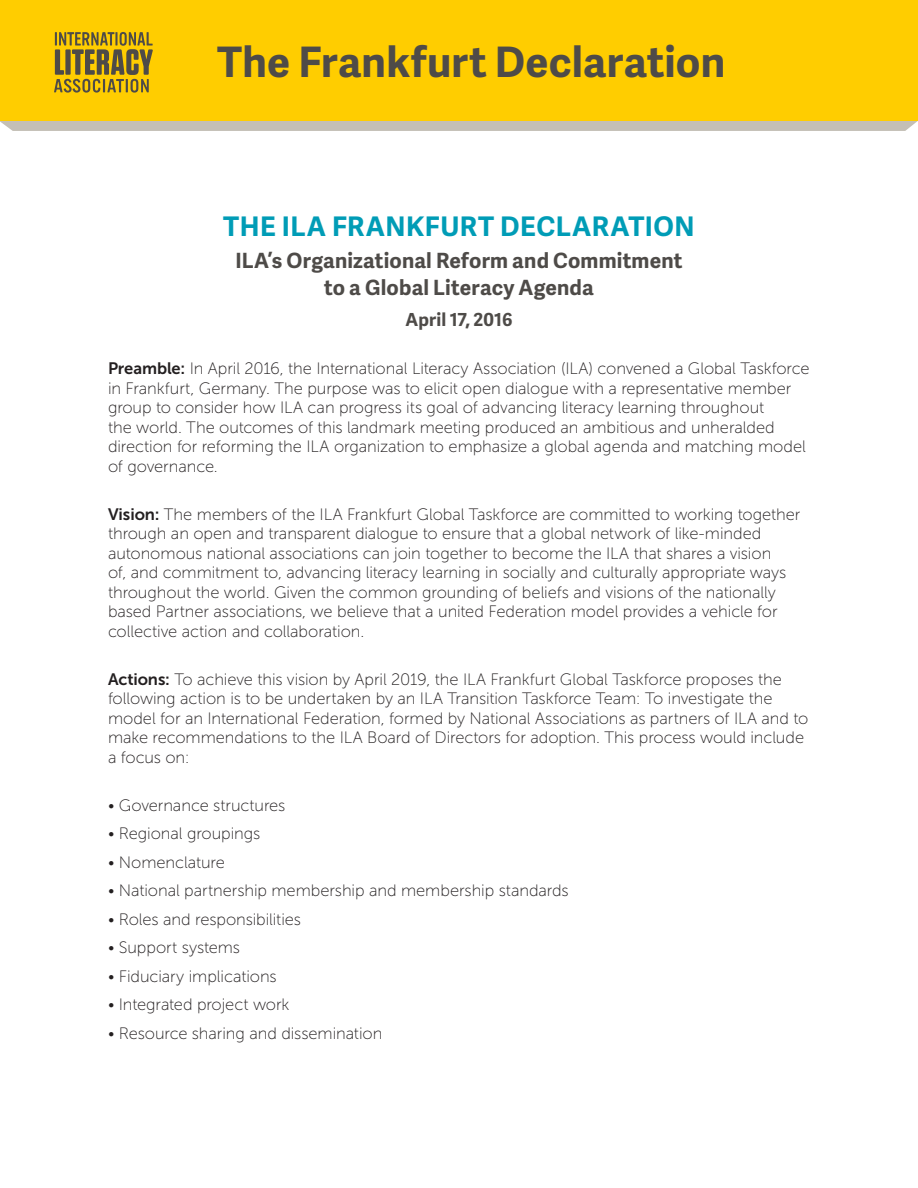
<style>
.page{position:relative;width:918px;height:1188px;background:#fff}
.page>*{position:absolute;margin:0;border:0;box-sizing:border-box;transform-origin:0 0}
.t1{font:700 42px "Adelle Sans";letter-spacing:.005em;color:#4e4b48}
.body_copy{font:700 27px "Adelle Sans";letter-spacing:.02em;color:#009cb6}
.body_copy-2{font:700 21px/27px "Adelle Sans";letter-spacing:.01em;color:#4e4b48;text-align:center}
.body_copy-3{font:700 18px "Adelle Sans";letter-spacing:.01em;color:#4e4b48}
.body_copy-4{font:16.5px/19.5px "Museo Sans 100";letter-spacing:-.005em;color:#231f20}
.s1{font-family:"Museo Sans 700"}
</style>
<div class="page">
<div style="left:0;top:121px;width:918px;height:10px;background:#c4bfb6"></div>
<div style="left:0;top:0;width:918px;height:121px;background:#ffcd00"></div>
<svg style="left:54px;top:32px;width:99px;height:61px"></svg>
<p class="t1" style="left:217px;top:31px;width:510px">The Frankfurt Declaration</p>
<p class="body_copy" style="left:223px;top:207px;width:473px">THE ILA FRANKFURT DECLARATION</p>
<p class="body_copy-2" style="left:235px;top:246px;width:449px">ILA’s Organizational Reform and Commitment to a Global Literacy Agenda</p>
<p class="body_copy-3" style="left:405px;top:307px;width:109px">April 17, 2016</p>
<p class="body_copy-4" style="left:108px;top:359px;width:703px"><span class="s1">Preamble:</span> In April 2016, the International Literacy Association (ILA) convened a Global Taskforce in Frankfurt, Germany. The purpose was to elicit open dialogue with a representative member group to consider how ILA can progress its goal of advancing literacy learning throughout<br>the world. The outcomes of this landmark meeting produced an ambitious and unheralded direction for reforming the ILA organization to emphasize a global agenda and matching model of governance.</p>
<p class="body_copy-4" style="left:108px;top:505px;width:694px"><span class="s1">Vision:</span> The members of the ILA Frankfurt Global Taskforce are committed to working together through an open and transparent dialogue to ensure that a global network of like-minded autonomous national associations can join together to become the ILA that shares a vision<br>of, and commitment to, advancing literacy learning in socially and culturally appropriate ways throughout the world. Given the common grounding of beliefs and visions of the nationally based Partner associations, we believe that a united Federation model provides a vehicle for collective action and collaboration.</p>
<p class="body_copy-4" style="left:108px;top:670px;width:702px"><span class="s1">Actions:</span> To achieve this vision by April 2019, the ILA Frankfurt Global Taskforce proposes the following action is to be undertaken by an ILA Transition Taskforce Team: To investigate the model for an International Federation, formed by National Associations as partners of ILA and to make recommendations to the ILA Board of Directors for adoption. This process would include a focus on:</p>
<p class="body_copy-4" style="left:108px;top:796px;width:179px">• Governance structures</p>
<p class="body_copy-4" style="left:108px;top:824px;width:154px">• Regional groupings</p>
<p class="body_copy-4" style="left:108px;top:853px;width:118px">• Nomenclature</p>
<p class="body_copy-4" style="left:108px;top:881px;width:462px">• National partnership membership and membership standards</p>
<p class="body_copy-4" style="left:108px;top:910px;width:195px">• Roles and responsibilities</p>
<p class="body_copy-4" style="left:108px;top:938px;width:134px">• Support systems</p>
<p class="body_copy-4" style="left:108px;top:967px;width:170px">• Fiduciary implications</p>
<p class="body_copy-4" style="left:108px;top:995px;width:183px">• Integrated project work</p>
<p class="body_copy-4" style="left:108px;top:1024px;width:276px">• Resource sharing and dissemination</p>
</div>
